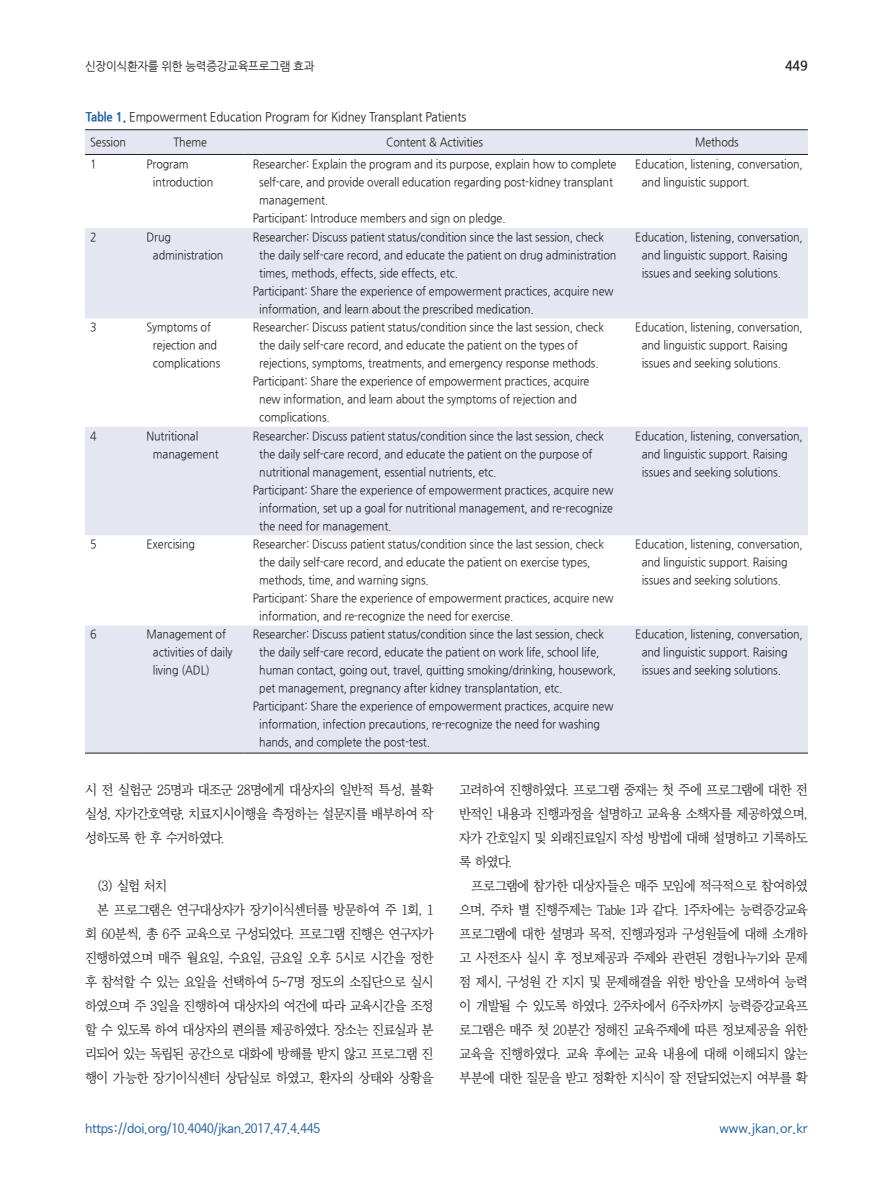
<style>
.page{position:relative;width:893px;height:1191px;background:#fff}
.page>*{position:absolute;margin:0;border:0;box-sizing:border-box;transform-origin:0 0}
.t1{font:13.95px/24px "Bareun Batang L";letter-spacing:-.07em;color:#231f20;text-align:justify;scale:.95 1}
.t2{font:13.95px "Bareun Batang L";letter-spacing:-.045em;color:#231f20;scale:.95 1}
.t3{font:13.5px "Seoul Namsan M";letter-spacing:-.025em;color:#245fa4}
.t4{font:13.5px "Seoul Namsan M";color:#245fa4}
.t5{font:700 13.5px "Nanum Gothic";color:#231f20;scale:.95 1}
.t6{font:12.75px "Nanum Gothic";letter-spacing:-.01em;color:#231f20;scale:.9 1}
.t7{font:12px/18px "Nanum Gothic";letter-spacing:-.01em;color:#231f20;scale:.9 1}
.t8{font:12px "Nanum Gothic";letter-spacing:-.01em;color:#231f20;scale:.95 1}
.s1{font-weight:800;color:#245fa4}
.s2{font-family:"New Gulim"}
.s3{font-family:"Nanum Gothic"}
</style>
<div class="page">
<svg style="left:85px;top:130px;width:723px;height:405px;fill:#e4e7f2"></svg>
<div style="left:85px;top:625px;width:723px;height:128px;background:#e4e7f2"></div>
<hr style="left:85px;top:129px;width:52px;height:1px;background:#231f20">
<hr style="left:137px;top:129px;width:106px;height:1px;background:#231f20">
<hr style="left:243px;top:129px;width:383px;height:1px;background:#231f20">
<hr style="left:626px;top:129px;width:182px;height:1px;background:#231f20">
<hr style="left:85px;top:753px;width:52px;height:1px;background:#231f20">
<hr style="left:137px;top:753px;width:106px;height:1px;background:#231f20">
<hr style="left:243px;top:753px;width:383px;height:1px;background:#231f20">
<hr style="left:626px;top:753px;width:182px;height:1px;background:#231f20">
<hr style="left:85px;top:154px;width:52px;height:1px;background:#231f20">
<hr style="left:137px;top:154px;width:106px;height:1px;background:#231f20">
<hr style="left:243px;top:154px;width:383px;height:1px;background:#231f20">
<hr style="left:626px;top:154px;width:182px;height:1px;background:#231f20">
<p class="t8" style="left:85px;top:60px;width:243px">신장이식환자를 위한 능력증강교육프로그램 효과</p>
<p class="t5" style="left:785px;top:59px;width:26px">449</p>
<p class="t6" style="left:86px;top:111px;width:424px"><span class="s1">Table 1.</span> Empowerment Education Program for Kidney Transplant Patients</p>
<p class="t7" style="left:90px;top:133px;width:41px">Session</p>
<p class="t7" style="left:173px;top:133px;width:39px">Theme</p>
<p class="t7" style="left:386px;top:133px;width:109px">Content &amp; Activities</p>
<p class="t7" style="left:695px;top:133px;width:50px">Methods</p>
<p class="t7" style="left:90px;top:156px;width:9px">1</p>
<p class="t7" style="left:153px;top:156px;width:68px;text-indent:-6px">Program introduction</p>
<p class="t7" style="left:253px;top:156px;width:406px">Researcher: Explain the program and its purpose, explain how to complete</p>
<p class="t7" style="left:642px;top:156px;width:180px;text-indent:-6px">Education, listening, conversation, and linguistic support.</p>
<p class="t7" style="left:259px;top:174px;width:394px">self-care, and provide overall education regarding post-kidney transplant</p>
<p class="t7" style="left:259px;top:192px;width:78px">management.</p>
<p class="t7" style="left:253px;top:210px;width:282px">Participant: Introduce members and sign on pledge.</p>
<p class="t7" style="left:90px;top:228px;width:9px">2</p>
<p class="t7" style="left:153px;top:228px;width:80px;text-indent:-6px">Drug administration</p>
<p class="t7" style="left:253px;top:228px;width:392px">Researcher: Discuss patient status/condition since the last session, check</p>
<p class="t7" style="left:259px;top:246px;width:398px">the daily self-care record, and educate the patient on drug administration</p>
<p class="t7" style="left:259px;top:264px;width:223px">times, methods, effects, side effects, etc.</p>
<p class="t7" style="left:253px;top:282px;width:402px">Participant: Share the experience of empowerment practices, acquire new</p>
<p class="t7" style="left:259px;top:300px;width:307px">information, and learn about the prescribed medication.</p>
<p class="t7" style="left:90px;top:318px;width:9px">3</p>
<p class="t7" style="left:153px;top:318px;width:76px;text-indent:-6px">Symptoms of rejection and complications</p>
<p class="t7" style="left:253px;top:318px;width:392px">Researcher: Discuss patient status/condition since the last session, check</p>
<p class="t7" style="left:259px;top:336px;width:356px">the daily self-care record, and educate the patient on the types of</p>
<p class="t7" style="left:259px;top:354px;width:379px">rejections, symptoms, treatments, and emergency response methods.</p>
<p class="t7" style="left:253px;top:372px;width:376px">Participant: Share the experience of empowerment practices, acquire</p>
<p class="t7" style="left:259px;top:390px;width:354px">new information, and learn about the symptoms of rejection and</p>
<p class="t7" style="left:259px;top:408px;width:80px">complications.</p>
<p class="t7" style="left:90px;top:427px;width:9px">4</p>
<p class="t7" style="left:153px;top:427px;width:75px;text-indent:-6px">Nutritional management</p>
<p class="t7" style="left:253px;top:427px;width:392px">Researcher: Discuss patient status/condition since the last session, check</p>
<p class="t7" style="left:259px;top:445px;width:372px">the daily self-care record, and educate the patient on the purpose of</p>
<p class="t7" style="left:259px;top:463px;width:265px">nutritional management, essential nutrients, etc.</p>
<p class="t7" style="left:253px;top:481px;width:402px">Participant: Share the experience of empowerment practices, acquire new</p>
<p class="t7" style="left:259px;top:499px;width:395px">information, set up a goal for nutritional management, and re-recognize</p>
<p class="t7" style="left:259px;top:517px;width:148px">the need for management.</p>
<p class="t7" style="left:90px;top:535px;width:9px">5</p>
<p class="t7" style="left:146px;top:535px;width:56px">Exercising</p>
<p class="t7" style="left:253px;top:535px;width:392px">Researcher: Discuss patient status/condition since the last session, check</p>
<p class="t7" style="left:259px;top:553px;width:370px">the daily self-care record, and educate the patient on exercise types,</p>
<p class="t7" style="left:259px;top:571px;width:190px">methods, time, and warning signs.</p>
<p class="t7" style="left:253px;top:589px;width:402px">Participant: Share the experience of empowerment practices, acquire new</p>
<p class="t7" style="left:259px;top:607px;width:284px">information, and re-recognize the need for exercise.</p>
<p class="t7" style="left:90px;top:626px;width:9px">6</p>
<p class="t7" style="left:153px;top:626px;width:90px;text-indent:-6px">Management of activities of daily living (ADL)</p>
<p class="t7" style="left:253px;top:626px;width:392px">Researcher: Discuss patient status/condition since the last session, check</p>
<p class="t7" style="left:259px;top:644px;width:379px">the daily self-care record, educate the patient on work life, school life,</p>
<p class="t7" style="left:259px;top:662px;width:398px">human contact, going out, travel, quitting smoking/drinking, housework,</p>
<p class="t7" style="left:259px;top:680px;width:339px">pet management, pregnancy after kidney transplantation, etc.</p>
<p class="t7" style="left:253px;top:698px;width:402px">Participant: Share the experience of empowerment practices, acquire new</p>
<p class="t7" style="left:259px;top:716px;width:380px">information, infection precautions, re-recognize the need for washing</p>
<p class="t7" style="left:259px;top:734px;width:191px">hands, and complete the post-test.</p>
<p class="t7" style="left:642px;top:228px;width:180px;text-indent:-6px">Education, listening, conversation, and linguistic support. Raising issues and seeking solutions.</p>
<p class="t7" style="left:642px;top:318px;width:180px;text-indent:-6px">Education, listening, conversation, and linguistic support. Raising issues and seeking solutions.</p>
<p class="t7" style="left:642px;top:427px;width:180px;text-indent:-6px">Education, listening, conversation, and linguistic support. Raising issues and seeking solutions.</p>
<p class="t7" style="left:642px;top:535px;width:180px;text-indent:-6px">Education, listening, conversation, and linguistic support. Raising issues and seeking solutions.</p>
<p class="t7" style="left:642px;top:626px;width:180px;text-indent:-6px">Education, listening, conversation, and linguistic support. Raising issues and seeking solutions.</p>
<p class="t1" style="left:85px;top:778px;width:369px">시 전 실험군 25명과 대조군 28명에게 대상자의 일반적 특성<span class="s2">,</span> 불확 실성<span class="s2">,</span> 자가간호역량<span class="s2">,</span> 치료지시이행을 측정하는 설문지를 배부하여 작 성하도록 한 후 수거하였다<span class="s3">.</span></p>
<p class="t1" style="left:97px;top:874px;width:75px">(3) 실험 처치</p>
<p class="t1" style="left:97px;top:898px;width:356px">본 프로그램은 연구대상자가 장기이식센터를 방문하여 주 1회<span class="s2">,</span> 1</p>
<p class="t1" style="left:85px;top:922px;width:368px">회 60분씩<span class="s2">,</span> 총 6주 교육으로 구성되었다<span class="s3">.</span> 프로그램 진행은 연구자가</p>
<p class="t1" style="left:85px;top:946px;width:368px">진행하였으며 매주 월요일<span class="s2">,</span> 수요일<span class="s2">,</span> 금요일 오후 5시로 시간을 정한</p>
<p class="t1" style="left:85px;top:970px;width:368px">후 참석할 수 있는 요일을 선택하여 5~7명 정도의 소집단으로 실시</p>
<p class="t1" style="left:85px;top:994px;width:369px">하였으며 주 3일을 진행하여 대상자의 여건에 따라 교육시간을 조정</p>
<p class="t1" style="left:85px;top:1018px;width:369px">할 수 있도록 하여 대상자의 편의를 제공하였다<span class="s3">.</span> 장소는 진료실과 분</p>
<p class="t1" style="left:85px;top:1042px;width:368px">리되어 있는 독립된 공간으로 대화에 방해를 받지 않고 프로그램 진</p>
<p class="t1" style="left:85px;top:1066px;width:369px">행이 가능한 장기이식센터 상담실로 하였고<span class="s2">,</span> 환자의 상태와 상황을</p>
<p class="t3" style="left:85px;top:1121px;width:237px">https://doi.org/10.4040/jkan.2017.47.4.445</p>
<p class="t1" style="left:459px;top:778px;width:368px">고려하여 진행하였다<span class="s3">.</span> 프로그램 중재는 첫 주에 프로그램에 대한 전</p>
<p class="t1" style="left:459px;top:802px;width:369px">반적인 내용과 진행과정을 설명하고 교육용 소책자를 제공하였으며<span class="s2">,</span></p>
<p class="t1" style="left:459px;top:826px;width:369px">자가 간호일지 및 외래진료일지 작성 방법에 대해 설명하고 기록하도</p>
<p class="t1" style="left:459px;top:850px;width:57px">록 하였다<span class="s3">.</span></p>
<p class="t1" style="left:471px;top:874px;width:356px">프로그램에 참가한 대상자들은 매주 모임에 적극적으로 참여하였</p>
<p class="t1" style="left:459px;top:898px;width:368px">으며<span class="s2">,</span> 주차 별 진행주제는 Table 1과 같다<span class="s3">.</span> 1주차에는 능력증강교육</p>
<p class="t1" style="left:459px;top:922px;width:369px">프로그램에 대한 설명과 목적<span class="s2">,</span> 진행과정과 구성원들에 대해 소개하</p>
<p class="t1" style="left:459px;top:946px;width:369px">고 사전조사 실시 후 정보제공과 주제와 관련된 경험나누기와 문제</p>
<p class="t1" style="left:459px;top:970px;width:369px">점 제시<span class="s2">,</span> 구성원 간 지지 및 문제해결을 위한 방안을 모색하여 능력</p>
<p class="t1" style="left:459px;top:994px;width:368px">이 개발될 수 있도록 하였다<span class="s3">.</span> 2주차에서 6주차까지 능력증강교육프</p>
<p class="t1" style="left:459px;top:1018px;width:368px">로그램은 매주 첫 20분간 정해진 교육주제에 따른 정보제공을 위한</p>
<p class="t2" style="left:459px;top:1047px;width:368px">교육을 진행하였다<span class="s3">.</span> 교육 후에는 교육 내용에 대해 이해되지 않는</p>
<p class="t1" style="left:459px;top:1066px;width:369px">부분에 대한 질문을 받고 정확한 지식이 잘 전달되었는지 여부를 확</p>
<p class="t4" style="left:719px;top:1121px;width:90px">www.jkan.or.kr</p>
</div>
